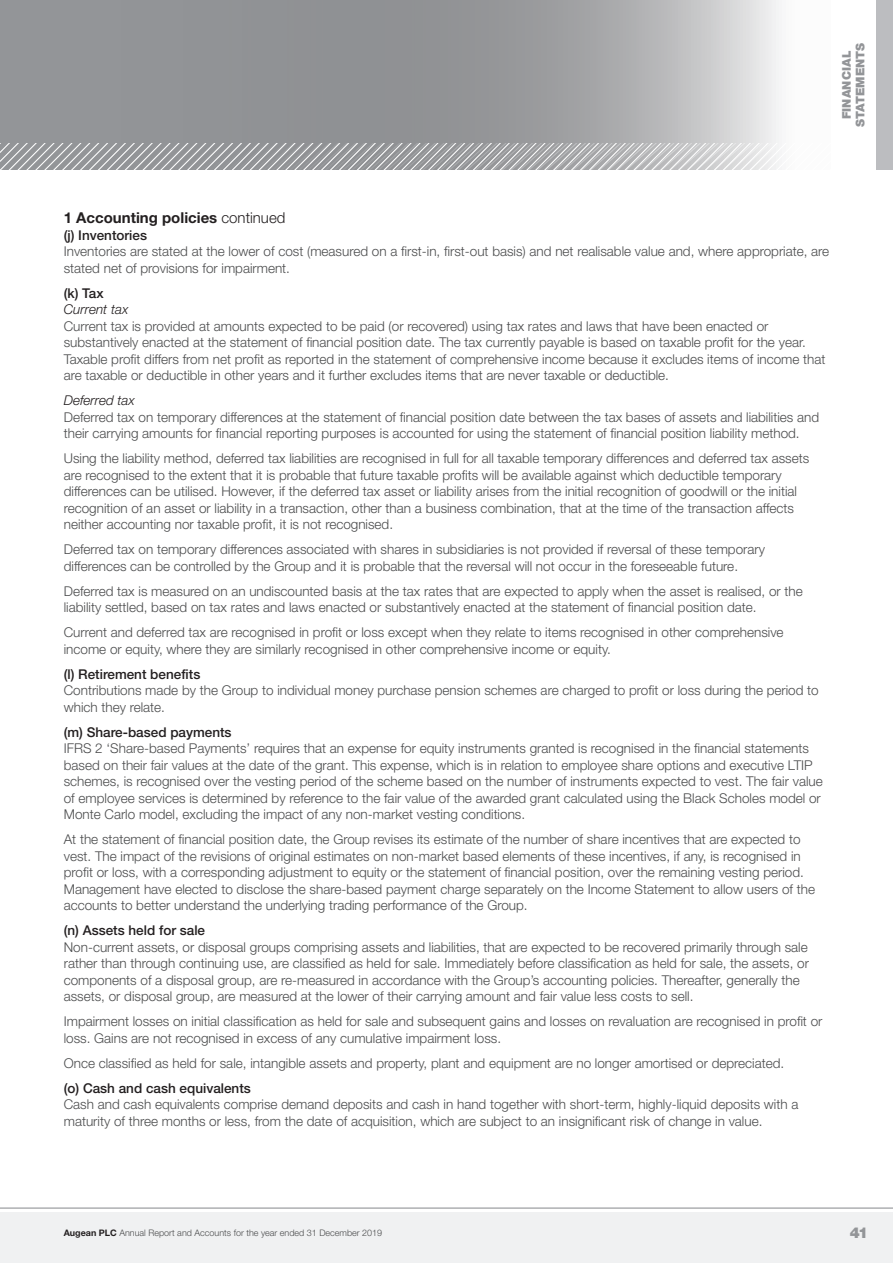
<style>
.page{position:relative;width:893px;height:1263px;background:#fff}
.page>*{position:absolute;margin:0;border:0;box-sizing:border-box;transform-origin:0 0}
.t1{font:700 15px "Helvetica Neue LT Std";color:#231f20}
.t2{font:900 15px "Helvetica Neue LT Std";color:#939598}
.t3{font:300 13.5px/16.5px "Helvetica Neue LT Std";color:#4b4c4d}
.t4{font:500 13.5px "Helvetica Neue LT Std";color:#231f20}
.t5{font:italic 300 13.5px "Helvetica Neue LT Std";color:#231f20}
.t6{font:900 12px/13.5px "Helvetica Neue LT Std";letter-spacing:.005em;color:#939598;text-align:center}
.t7{font:300 9px "Helvetica Neue LT Std";color:#4b4c4d}
.s1{font-weight:300}
.s2{font-weight:700;color:#231f20}
</style>
<div class="page">
<div style="left:0;top:1212px;width:893px;height:51px;background:#f0f1f2"></div>
<div style="left:876px;top:0;width:17px;height:170px;background:#bcbdc0"></div>
<svg style="left:0;top:0;width:779px;height:144px;fill:#939598"></svg>
<hr style="left:0;top:1207px;width:893px;height:1px;background:#939598">
<svg style="left:0;top:144px;width:779px;height:26px"></svg>
<p class="t6" style="left:840px;top:127px;width:86px;rotate:-90deg">FINANCIAL<br>STATEMENTS</p>
<p class="t1" style="left:64px;top:209px;width:223px">1 Accounting policies <span class="s1">continued</span></p>
<p class="t4" style="left:64px;top:227px;width:85px">(j) Inventories</p>
<p class="t3" style="left:64px;top:243px;width:767px">Inventories are stated at the lower of cost (measured on a first-in, first-out basis) and net realisable value and, where appropriate, are stated net of provisions for impairment.</p>
<p class="t4" style="left:64px;top:285px;width:41px">(k) Tax</p>
<p class="t5" style="left:64px;top:301px;width:66px">Current tax</p>
<p class="t3" style="left:64px;top:317px;width:763px">Current tax is provided at amounts expected to be paid (or recovered) using tax rates and laws that have been enacted or substantively enacted at the statement of financial position date. The tax currently payable is based on taxable profit for the year.<br>Taxable profit differs from net profit as reported in the statement of comprehensive income because it excludes items of income that are taxable or deductible in other years and it further excludes items that are never taxable or deductible.</p>
<p class="t5" style="left:64px;top:392px;width:73px">Deferred tax</p>
<p class="t3" style="left:64px;top:408px;width:757px">Deferred tax on temporary differences at the statement of financial position date between the tax bases of assets and liabilities and their carrying amounts for financial reporting purposes is accounted for using the statement of financial position liability method.</p>
<p class="t3" style="left:64px;top:450px;width:747px">Using the liability method, deferred tax liabilities are recognised in full for all taxable temporary differences and deferred tax assets are recognised to the extent that it is probable that future taxable profits will be available against which deductible temporary differences can be utilised. However, if the deferred tax asset or liability arises from the initial recognition of goodwill or the initial recognition of an asset or liability in a transaction, other than a business combination, that at the time of the transaction affects neither accounting nor taxable profit, it is not recognised.</p>
<p class="t3" style="left:64px;top:541px;width:703px">Deferred tax on temporary differences associated with shares in subsidiaries is not provided if reversal of these temporary differences can be controlled by the Group and it is probable that the reversal will not occur in the foreseeable future.</p>
<p class="t3" style="left:64px;top:582px;width:740px">Deferred tax is measured on an undiscounted basis at the tax rates that are expected to apply when the asset is realised, or the liability settled, based on tax rates and laws enacted or substantively enacted at the statement of financial position date.</p>
<p class="t3" style="left:64px;top:624px;width:721px">Current and deferred tax are recognised in profit or loss except when they relate to items recognised in other comprehensive income or equity, where they are similarly recognised in other comprehensive income or equity.</p>
<p class="t4" style="left:64px;top:666px;width:138px">(l) Retirement benefits</p>
<p class="t3" style="left:64px;top:682px;width:756px">Contributions made by the Group to individual money purchase pension schemes are charged to profit or loss during the period to which they relate.</p>
<p class="t4" style="left:64px;top:724px;width:169px">(m) Share-based payments</p>
<p class="t3" style="left:64px;top:740px;width:760px">IFRS 2 ‘Share-based Payments’ requires that an expense for equity instruments granted is recognised in the financial statements based on their fair values at the date of the grant. This expense, which is in relation to employee share options and executive LTIP schemes, is recognised over the vesting period of the scheme based on the number of instruments expected to vest. The fair value of employee services is determined by reference to the fair value of the awarded grant calculated using the Black Scholes model or Monte Carlo model, excluding the impact of any non-market vesting conditions.</p>
<p class="t3" style="left:64px;top:831px;width:753px">At the statement of financial position date, the Group revises its estimate of the number of share incentives that are expected to vest. The impact of the revisions of original estimates on non-market based elements of these incentives, if any, is recognised in profit or loss, with a corresponding adjustment to equity or the statement of financial position, over the remaining vesting period.<br>Management have elected to disclose the share-based payment charge separately on the Income Statement to allow users of the accounts to better understand the underlying trading performance of the Group.</p>
<p class="t4" style="left:64px;top:922px;width:143px">(n) Assets held for sale</p>
<p class="t3" style="left:64px;top:938px;width:747px">Non-current assets, or disposal groups comprising assets and liabilities, that are expected to be recovered primarily through sale rather than through continuing use, are classified as held for sale. Immediately before classification as held for sale, the assets, or components of a disposal group, are re-measured in accordance with the Group’s accounting policies. Thereafter, generally the assets, or disposal group, are measured at the lower of their carrying amount and fair value less costs to sell.</p>
<p class="t3" style="left:64px;top:1013px;width:760px">Impairment losses on initial classification as held for sale and subsequent gains and losses on revaluation are recognised in profit or loss. Gains are not recognised in excess of any cumulative impairment loss.</p>
<p class="t3" style="left:64px;top:1054px;width:722px">Once classified as held for sale, intangible assets and property, plant and equipment are no longer amortised or depreciated.</p>
<p class="t4" style="left:64px;top:1080px;width:189px">(o) Cash and cash equivalents</p>
<p class="t3" style="left:64px;top:1096px;width:736px">Cash and cash equivalents comprise demand deposits and cash in hand together with short-term, highly-liquid deposits with a maturity of three months or less, from the date of acquisition, which are subject to an insignificant risk of change in value.</p>
<p class="t7" style="left:64px;top:1228px;width:320px"><span class="s2">Augean PLC</span> Annual Report and Accounts for the year ended 31 December 2019</p>
<p class="t2" style="left:850px;top:1224px;width:20px">41</p>
</div>
